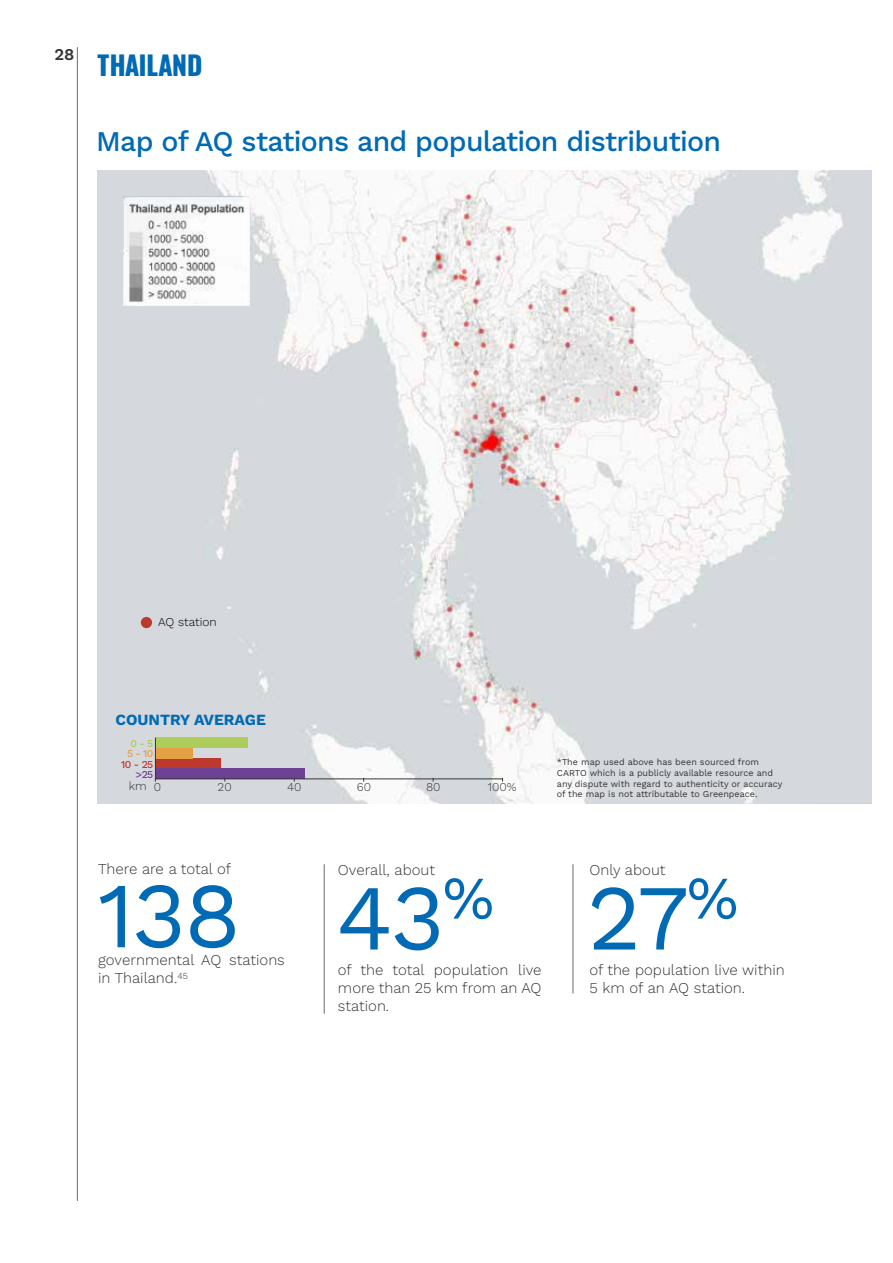
<style>
.page{position:relative;width:893px;height:1263px;background:#fff}
.page>*{position:absolute;margin:0;border:0;box-sizing:border-box;transform-origin:0 0}
.t1{font:92.85px "Work Sans";letter-spacing:-.025em;color:#006ab5}
.t2{font:500 28.5px "Work Sans";letter-spacing:-.025em;color:#006ab5}
.t3{font:26.55px "Zodiac Sans";color:#006ab5}
.t4{font:600 16.5px "Work Sans";color:#373535}
.t5{font:700 15.6px "Work Sans";color:#006ab5}
.t6{font:300 15px/18px "Work Sans";color:#373535}
.t7{font:300 12px "Work Sans";color:#373535}
.t8{font:300 12px "Work Sans";color:#000}
.t9{font:500 10.5px "Work Sans";color:#be392d}
.t10{font:500 10.5px "Work Sans";color:#e4a045}
.t11{font:500 10.5px "Work Sans";color:#accc5b}
.t12{font:500 10.5px "Work Sans";color:#6d4194}
.t13{font:9px/10.8px "Work Sans";color:#373535}
</style>
<div class="page">
<img style="left:98px;top:170px;width:773px;height:633px">
<img style="left:123px;top:196px;width:126px;height:109px">
<svg style="left:155px;top:737px;width:348px;height:45px"></svg>
<hr style="left:324px;top:864px;width:1px;height:150px;background:#6a6b6c">
<hr style="left:77px;top:47px;width:1px;height:1154px;background:#6a6b6c">
<hr style="left:573px;top:864px;width:1px;height:129px;background:#6a6b6c">
<div style="left:141px;top:617px;width:11px;height:11px;background:#be392d;border-radius:50%"></div>
<p class="t4" style="left:54px;top:42px;width:22px">28</p>
<h3 class="t3" style="left:97px;top:51px;width:107px">THAILAND</h3>
<h2 class="t2" style="left:96px;top:120px;width:626px">Map of AQ stations and population distribution</h2>
<p class="t8" style="left:158px;top:613px;width:60px">AQ station</p>
<p class="t5" style="left:115px;top:707px;width:152px">COUNTRY AVERAGE</p>
<p class="t11" style="left:131px;top:735px;width:24px">0 - 5</p>
<p class="t10" style="left:127px;top:745px;width:28px">5 - 10</p>
<p class="t9" style="left:121px;top:756px;width:34px">10 - 25</p>
<p class="t12" style="left:136px;top:766px;width:19px">&gt;25</p>
<p class="t7" style="left:129px;top:777px;width:19px">km</p>
<p class="t7" style="left:154px;top:778px;width:9px">0</p>
<p class="t7" style="left:218px;top:778px;width:16px">20</p>
<p class="t7" style="left:287px;top:778px;width:16px">40</p>
<p class="t7" style="left:357px;top:778px;width:16px">60</p>
<p class="t7" style="left:426px;top:778px;width:16px">80</p>
<p class="t7" style="left:488px;top:778px;width:30px">100%</p>
<p class="t13" style="left:557px;top:756px;width:227px">*The map used above has been sourced from CARTO which is a publicly available resource and any dispute with regard to authenticity or accuracy of the map is not attributable to Greenpeace.</p>
<p class="t6" style="left:98px;top:859px;width:135px">There are a total of</p>
<h1 class="t1" style="left:98px;top:845px;width:144px">138</h1>
<p class="t6" style="left:98px;top:950px;width:188px">governmental AQ stations in Thailand.<sup>45</sup></p>
<p class="t6" style="left:338px;top:860px;width:99px">Overall, about</p>
<h1 class="t1" style="left:336px;top:847px;width:159px">43<sup>%</sup></h1>
<p class="t6" style="left:338px;top:960px;width:205px;text-align:justify">of the total population live more than 25 km from an AQ station.</p>
<p class="t6" style="left:589px;top:860px;width:78px">Only about</p>
<h1 class="t1" style="left:587px;top:847px;width:153px">27<sup>%</sup></h1>
<p class="t6" style="left:589px;top:960px;width:197px">of the population live within<br>5 km of an AQ station.</p>
</div>
